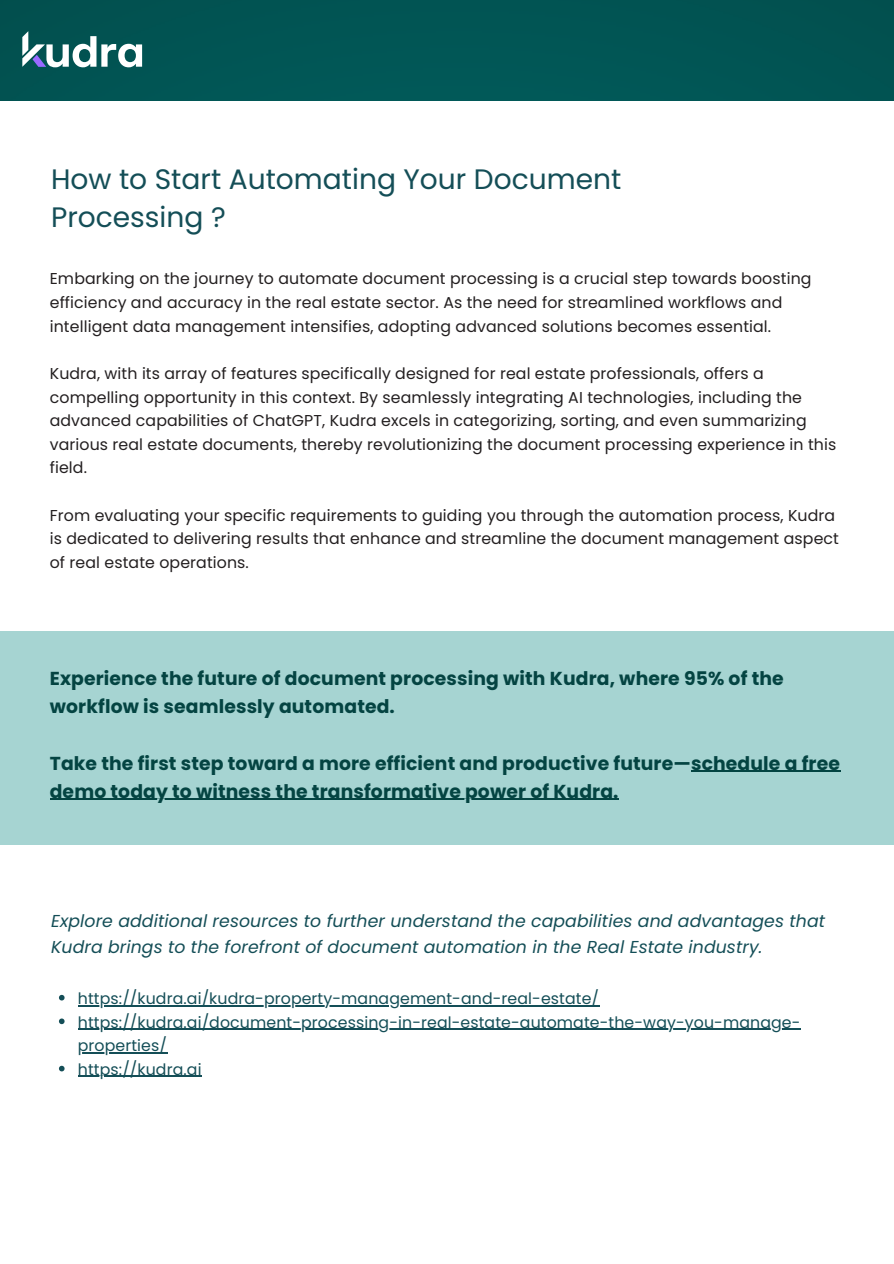
<style>
.page{position:relative;width:894px;height:1264px;background:#fff}
.page>*{position:absolute;margin:0;border:0;box-sizing:border-box;transform-origin:0 0}
.t1{font:28.05px/38.2px "Poppins";color:#144e57}
.t2{font:700 18.75px/28.2px "Poppins";letter-spacing:.005em;color:#044442}
.t3{font:italic 17.25px/25.8px "Poppins";letter-spacing:.005em;color:#144e57}
.t4{font:15.75px/23.7px "Poppins";letter-spacing:.005em;color:#231f20}
.t5{font:15.75px/23.7px "Poppins";letter-spacing:.005em;color:#144e57}
</style>
<div class="page">
<div style="left:0;top:0;width:893px;height:100px;background:#015554"></div>
<svg style="left:22px;top:31px;width:120px;height:36px"></svg>
<div style="left:0;top:631px;width:893px;height:214px;background:#a6d4d2"></div>
<hr style="left:691px;top:770px;width:148px;height:2px;background:#044442">
<hr style="left:50px;top:799px;width:568px;height:1px;background:#044442">
<svg style="left:59px;top:994px;width:6px;height:6px"></svg>
<hr style="left:78px;top:1005px;width:521px;height:1px;background:#144e57">
<svg style="left:59px;top:1018px;width:6px;height:6px"></svg>
<hr style="left:78px;top:1028px;width:722px;height:1px;background:#144e57">
<hr style="left:78px;top:1052px;width:89px;height:1px;background:#144e57">
<svg style="left:59px;top:1065px;width:6px;height:6px"></svg>
<hr style="left:78px;top:1075px;width:124px;height:2px;background:#144e57">
<p class="t1" style="left:51px;top:160px;width:571px">How to Start Automating Your Document<br>Processing ?</p>
<p class="t4" style="left:50px;top:267px;width:763px">Embarking on the journey to automate document processing is a crucial step towards boosting efficiency and accuracy in the real estate sector. As the need for streamlined workflows and intelligent data management intensifies, adopting advanced solutions becomes essential.</p>
<p class="t4" style="left:50px;top:361px;width:787px">Kudra, with its array of features specifically designed for real estate professionals, offers a compelling opportunity in this context. By seamlessly integrating AI technologies, including the advanced capabilities of ChatGPT, Kudra excels in categorizing, sorting, and even summarizing various real estate documents, thereby revolutionizing the document processing experience in this field.</p>
<p class="t4" style="left:50px;top:503px;width:790px">From evaluating your specific requirements to guiding you through the automation process, Kudra is dedicated to delivering results that enhance and streamline the document management aspect of real estate operations.</p>
<p class="t2" style="left:50px;top:664px;width:735px">Experience the future of document processing with Kudra, where 95% of the workflow is seamlessly automated.</p>
<p class="t2" style="left:50px;top:749px;width:791px">Take the first step toward a more efficient and productive future—schedule a free demo today to witness the transformative power of Kudra.</p>
<p class="t3" style="left:51px;top:908px;width:775px">Explore additional resources to further understand the capabilities and advantages that<br>Kudra brings to the forefront of document automation in the Real Estate industry.</p>
<p class="t5" style="left:78px;top:986px;width:522px">https://kudra.ai/kudra-property-management-and-real-estate/</p>
<p class="t5" style="left:78px;top:1010px;width:724px">https://kudra.ai/document-processing-in-real-estate-automate-the-way-you-manage&shy;properties/</p>
<p class="t5" style="left:78px;top:1057px;width:125px">https://kudra.ai</p>
</div>
